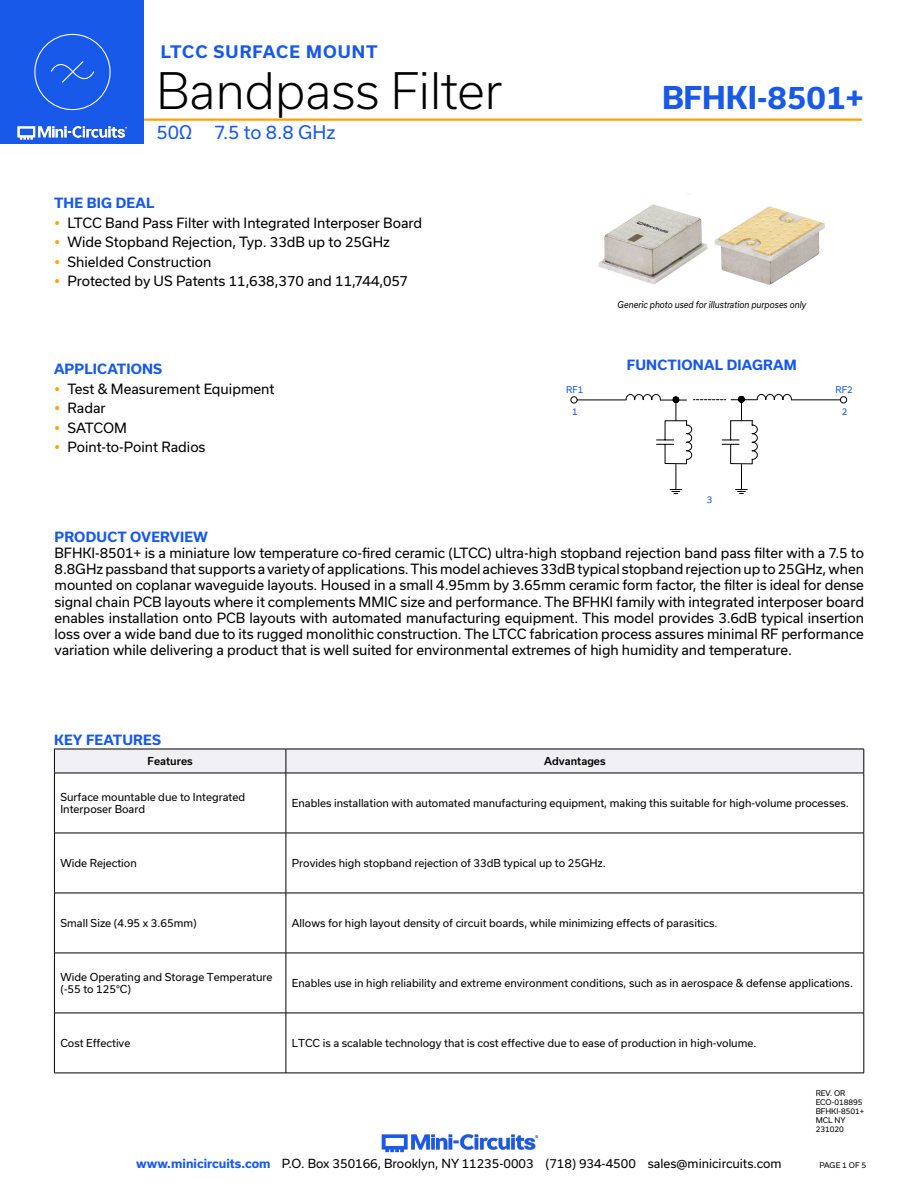
<style>
.page{position:relative;width:918px;height:1188px;background:#fff}
.page>*{position:absolute;margin:0;border:0;box-sizing:border-box;transform-origin:0 0}
.t1{font:300 48px "Usual";color:#000}
.t2{font:700 30px "Usual";color:#1859ea}
.t3{font:18px "Usual";color:#1859ea}
.t4{font:700 16.5px "Usual";letter-spacing:.065em;color:#1859ea}
.Regular_Copy{font:13.5px/16.2px "Usual";color:#000;text-align:justify}
.Blue_Headers{font:700 13.5px "Usual";letter-spacing:.015em;color:#1859ea}
.t5{font:12px "Usual";color:#000}
.Table_Body_Left_Just{font:10.5px/12.6px "Usual";color:#000}
.Table_Header_Center{font:500 10.5px "Usual";color:#000}
.Generic_photo_discla{font:italic 9px "Usual";color:#000;scale:.9 1}
.t6{font:8.85px "Usual";color:#1057eb}
.Revision{font:7.5px "Usual";color:#000}
.s1{font-weight:700;color:#1859ea}
</style>
<div class="page">
<img style="left:381px;top:1134px;width:158px;height:19px">
<hr style="left:129px;top:118px;width:733px;height:3px;background:#ffa300">
<div style="left:0;top:0;width:144px;height:144px;background:#1859ea"></div>
<img style="left:17px;top:120px;width:128px;height:20px">
<img style="left:598px;top:204px;width:227px;height:81px">
<svg style="left:54px;top:749px;width:811px;height:24px"></svg>
<hr style="left:54px;top:773px;width:232px;height:1px;background:#000">
<hr style="left:54px;top:773px;width:1px;height:60px;background:#000">
<hr style="left:286px;top:773px;width:578px;height:1px;background:#000">
<hr style="left:286px;top:773px;width:1px;height:60px;background:#000">
<hr style="left:864px;top:773px;width:1px;height:60px;background:#000">
<hr style="left:54px;top:833px;width:232px;height:1px;background:#000">
<hr style="left:54px;top:833px;width:1px;height:60px;background:#000">
<hr style="left:286px;top:833px;width:578px;height:1px;background:#000">
<hr style="left:286px;top:833px;width:1px;height:60px;background:#000">
<hr style="left:864px;top:833px;width:1px;height:60px;background:#000">
<hr style="left:54px;top:893px;width:232px;height:1px;background:#000">
<hr style="left:54px;top:893px;width:1px;height:60px;background:#000">
<hr style="left:286px;top:893px;width:578px;height:1px;background:#000">
<hr style="left:286px;top:893px;width:1px;height:60px;background:#000">
<hr style="left:864px;top:893px;width:1px;height:60px;background:#000">
<hr style="left:54px;top:953px;width:232px;height:1px;background:#000">
<hr style="left:54px;top:953px;width:1px;height:60px;background:#000">
<hr style="left:286px;top:953px;width:578px;height:1px;background:#000">
<hr style="left:286px;top:953px;width:1px;height:60px;background:#000">
<hr style="left:864px;top:953px;width:1px;height:60px;background:#000">
<hr style="left:54px;top:1013px;width:232px;height:1px;background:#000">
<hr style="left:54px;top:1013px;width:1px;height:60px;background:#000">
<hr style="left:286px;top:1013px;width:578px;height:1px;background:#000">
<hr style="left:286px;top:1013px;width:1px;height:60px;background:#000">
<hr style="left:864px;top:1013px;width:1px;height:60px;background:#000">
<hr style="left:54px;top:1073px;width:232px;height:1px;background:#000">
<hr style="left:286px;top:1073px;width:578px;height:1px;background:#000">
<div style="left:571px;top:396px;width:7px;height:7px;border:1px solid #000;border-radius:50%"></div>
<hr style="left:577px;top:400px;width:49px;height:1px;background:#000">
<div style="left:840px;top:396px;width:7px;height:7px;border:1px solid #000;border-radius:50%"></div>
<hr style="left:791px;top:399px;width:49px;height:1px;background:#000">
<svg style="left:625px;top:393px;width:167px;height:101px"></svg>
<div style="left:738px;top:396px;width:7px;height:7px;background:#000;border-radius:50%"></div>
<div style="left:34px;top:34px;width:77px;height:76px;border:1px solid #fff;border-radius:50%"></div>
<svg style="left:50px;top:61px;width:45px;height:22px"></svg>
<p class="t4" style="left:161px;top:42px;width:218px">LTCC SURFACE MOUNT</p>
<h1 class="t1" style="left:156px;top:63px;width:348px">Bandpass Filter</h1>
<h3 class="t3" style="left:156px;top:122px;width:181px">50Ω 7.5 to 8.8 GHz</h3>
<p class="Blue_Headers" style="left:54px;top:195px;width:102px">THE BIG DEAL</p>
<p class="Regular_Copy" style="left:68px;top:214px;width:356px">LTCC Band Pass Filter with Integrated Interposer Board</p>
<p class="Regular_Copy" style="left:68px;top:234px;width:324px">Wide Stopband Rejection, Typ. 33dB up to 25GHz</p>
<p class="Regular_Copy" style="left:68px;top:253px;width:145px">Shielded Construction</p>
<p class="Regular_Copy" style="left:68px;top:273px;width:342px">Protected by US Patents 11,638,370 and 11,744,057</p>
<p class="Blue_Headers" style="left:54px;top:361px;width:110px">APPLICATIONS</p>
<p class="Regular_Copy" style="left:68px;top:380px;width:208px">Test &amp; Measurement Equipment</p>
<p class="Regular_Copy" style="left:68px;top:400px;width:40px">Radar</p>
<p class="Regular_Copy" style="left:68px;top:419px;width:61px">SATCOM</p>
<p class="Regular_Copy" style="left:68px;top:439px;width:140px">Point-to-Point Radios</p>
<h2 class="t2" style="left:662px;top:80px;width:203px">BFHKI-8501+</h2>
<p class="Generic_photo_discla" style="left:618px;top:299px;width:211px">Generic photo used for illustration purposes only</p>
<p class="Blue_Headers" style="left:627px;top:357px;width:171px">FUNCTIONAL DIAGRAM</p>
<p class="t6" style="left:566px;top:385px;width:19px">RF1</p>
<p class="t6" style="left:836px;top:385px;width:19px">RF2</p>
<p class="t6" style="left:572px;top:406px;width:7px">1</p>
<p class="t6" style="left:842px;top:406px;width:7px">2</p>
<p class="t6" style="left:707px;top:495px;width:7px">3</p>
<p class="Blue_Headers" style="left:55px;top:529px;width:155px">PRODUCT OVERVIEW</p>
<p class="Regular_Copy" style="left:55px;top:545px;width:811px">BFHKI-8501+ is a miniature low temperature co-fired ceramic (LTCC) ultra-high stopband rejection band pass filter with a 7.5 to 8.8GHz passband that supports a variety of applications. This model achieves 33dB typical stopband rejection up to 25GHz, when mounted on coplanar waveguide layouts. Housed in a small 4.95mm by 3.65mm ceramic form factor, the filter is ideal for dense signal chain PCB layouts where it complements MMIC size and performance. The BFHKI family with integrated interposer board enables installation onto PCB layouts with automated manufacturing equipment. This model provides 3.6dB typical insertion loss over a wide band due to its rugged monolithic construction. The LTCC fabrication process assures minimal RF performance variation while delivering a product that is well suited for environmental extremes of high humidity and temperature.</p>
<p class="Blue_Headers" style="left:54px;top:733px;width:108px">KEY FEATURES</p>
<p class="Table_Header_Center" style="left:148px;top:755px;width:47px">Features</p>
<p class="Table_Header_Center" style="left:544px;top:755px;width:63px">Advantages</p>
<p class="Table_Body_Left_Just" style="left:60px;top:790px;width:186px">Surface mountable due to Integrated</p>
<p class="Table_Body_Left_Just" style="left:60px;top:803px;width:86px">Interposer Board</p>
<p class="Table_Body_Left_Just" style="left:292px;top:797px;width:558px">Enables installation with automated manufacturing equipment, making this suitable for high-volume processes.</p>
<p class="Table_Body_Left_Just" style="left:60px;top:857px;width:78px">Wide Rejection</p>
<p class="Table_Body_Left_Just" style="left:292px;top:857px;width:315px">Provides high stopband rejection of 33dB typical up to 25GHz.</p>
<p class="Table_Body_Left_Just" style="left:60px;top:917px;width:138px">Small Size (4.95 x 3.65mm)</p>
<p class="Table_Body_Left_Just" style="left:292px;top:917px;width:427px">Allows for high layout density of circuit boards, while minimizing effects of parasitics.</p>
<p class="Table_Body_Left_Just" style="left:60px;top:970px;width:214px">Wide Operating and Storage Temperature (-55 to 125°C)</p>
<p class="Table_Body_Left_Just" style="left:292px;top:977px;width:563px">Enables use in high reliability and extreme environment conditions, such as in aerospace &amp; defense applications.</p>
<p class="Table_Body_Left_Just" style="left:60px;top:1037px;width:72px">Cost Effective</p>
<p class="Table_Body_Left_Just" style="left:292px;top:1037px;width:466px">LTCC is a scalable technology that is cost effective due to ease of production in high-volume.</p>
<p class="Revision" style="left:816px;top:1089px;width:31px">REV. OR</p>
<p class="Revision" style="left:816px;top:1098px;width:48px">ECO-018895</p>
<p class="Revision" style="left:816px;top:1107px;width:50px">BFHKI-8501+</p>
<p class="Revision" style="left:816px;top:1116px;width:31px">MCL NY</p>
<p class="Revision" style="left:816px;top:1125px;width:30px">231020</p>
<p class="t5" style="left:136px;top:1157px;width:647px"><span class="s1">www.minicircuits.com</span> P.O. Box 350166, Brooklyn, NY 11235-0003 (718) 934-4500 sales@minicircuits.com</p>
<p class="Revision" style="left:819px;top:1161px;width:48px">PAGE 1 OF 5</p>
</div>
